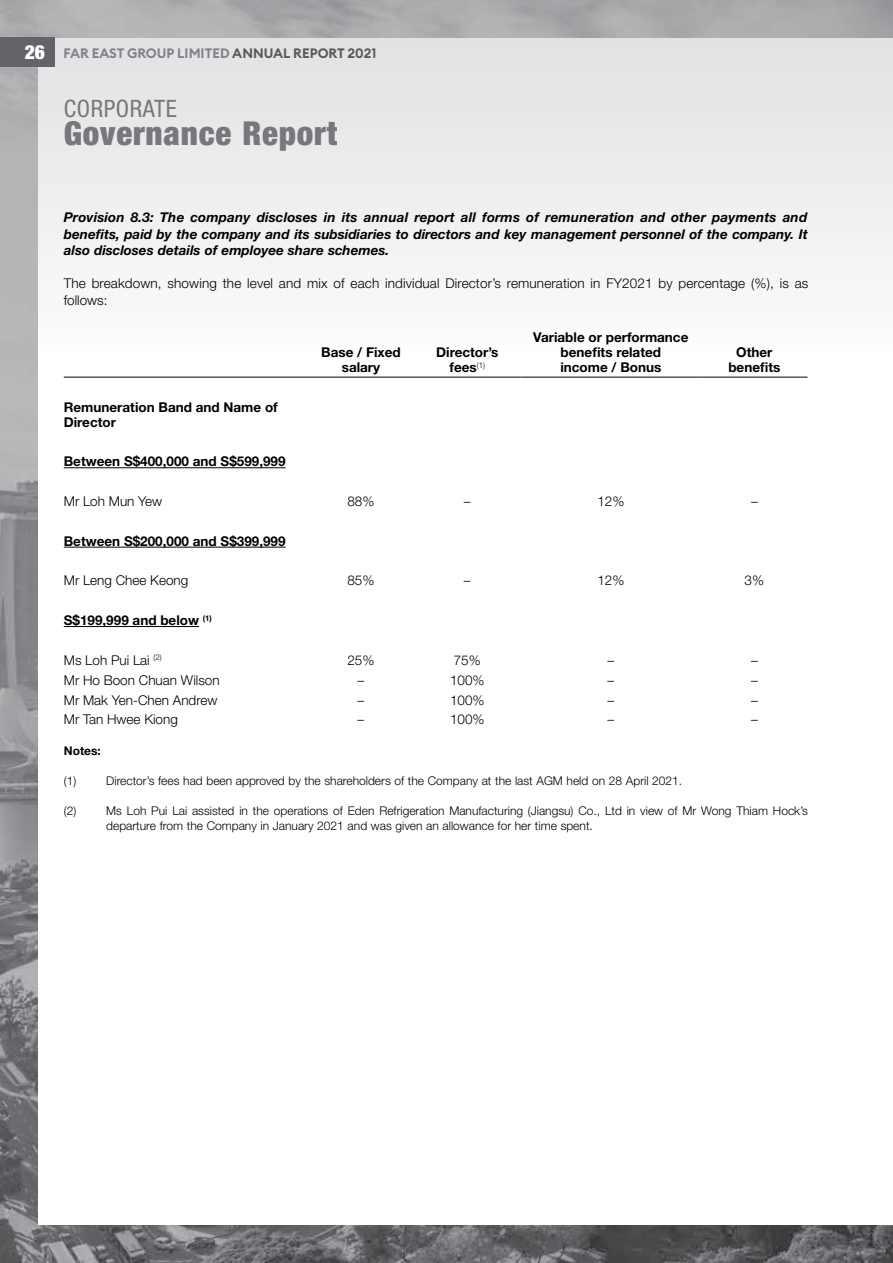
<style>
.page{position:relative;width:893px;height:1263px;background:#fff}
.page>*{position:absolute;margin:0;border:0;box-sizing:border-box;transform-origin:0 0}
.t1{font:900 condensed 33px "Helvetica Neue LT Std";letter-spacing:.025em;color:#77787b}
.t2{font:condensed 24px "Helvetica Neue LT Std";letter-spacing:.025em;color:#77787b}
.t3{font:900 condensed 19.5px "Helvetica Neue LT Std";color:#fff}
.t4{font:300 13.5px/16.5px "Helvetica Neue LT Std";color:#000}
.t5{font:italic 700 13.5px/16.5px "Helvetica Neue LT Std";color:#000;text-align:justify}
.t6{font:700 13.5px/15px "Helvetica Neue LT Std";color:#000;text-align:center}
.t7{font:600 13.5px "Euclid Circular B";color:#808285}
.t8{font:300 12px/15px "Helvetica Neue LT Std";color:#000}
.t9{font:700 12px "Helvetica Neue LT Std";color:#000}
.s1{color:#58595b}
</style>
<div class="page">
<img style="left:0;top:0;width:893px;height:1263px">
<div style="left:38px;top:38px;width:855px;height:1187px;background:linear-gradient(to bottom,#eff0f1,#fff)"></div>
<div style="left:0;top:38px;width:55px;height:29px;background:#636467"></div>
<hr style="left:64px;top:377px;width:244px;height:1px;background:#000">
<hr style="left:308px;top:377px;width:106px;height:1px;background:#000">
<hr style="left:414px;top:377px;width:106px;height:1px;background:#000">
<hr style="left:520px;top:377px;width:181px;height:1px;background:#000">
<hr style="left:701px;top:377px;width:106px;height:1px;background:#000">
<hr style="left:64px;top:467px;width:222px;height:1px;background:#000">
<hr style="left:64px;top:547px;width:222px;height:1px;background:#000">
<hr style="left:64px;top:626px;width:135px;height:1px;background:#000">
<h3 class="t3" style="left:25px;top:40px;width:22px">26</h3>
<p class="t7" style="left:63px;top:44px;width:314px">FAR EAST GROUP LIMITED <span class="s1">ANNUAL REPORT 2021</span></p>
<h2 class="t2" style="left:64px;top:95px;width:115px">CORPORATE</h2>
<h1 class="t1" style="left:64px;top:112px;width:275px">Governance Report</h1>
<p class="t5" style="left:64px;top:209px;width:746px">Provision 8.3: The company discloses in its annual report all forms of remuneration and other payments and benefits, paid by the company and its subsidiaries to directors and key management personnel of the company. It also discloses details of employee share schemes.</p>
<p class="t4" style="left:64px;top:275px;width:746px">The breakdown, showing the level and mix of each individual Director’s remuneration in FY2021 by percentage (%), is as follows:</p>
<p class="t6" style="left:321px;top:344px;width:81px">Base / Fixed salary</p>
<p class="t6" style="left:436px;top:344px;width:64px">Director’s fees<sup>(1)</sup></p>
<p class="t6" style="left:533px;top:329px;width:157px">Variable or performance benefits related<br>income / Bonus</p>
<p class="t6" style="left:728px;top:344px;width:54px">Other benefits</p>
<p class="t6" style="left:64px;top:399px;width:215px;text-align:left">Remuneration Band and Name of<br>Director</p>
<p class="t6" style="left:64px;top:454px;width:223px">Between S$400,000 and S$599,999</p>
<p class="t4" style="left:64px;top:493px;width:100px">Mr Loh Mun Yew</p>
<p class="t4" style="left:347px;top:493px;width:29px">88%</p>
<p class="t4" style="left:464px;top:493px;width:8px">–</p>
<p class="t4" style="left:597px;top:493px;width:29px">12%</p>
<p class="t4" style="left:751px;top:493px;width:8px">–</p>
<p class="t6" style="left:64px;top:533px;width:223px">Between S$200,000 and S$399,999</p>
<p class="t4" style="left:64px;top:572px;width:126px">Mr Leng Chee Keong</p>
<p class="t4" style="left:347px;top:572px;width:29px">85%</p>
<p class="t4" style="left:464px;top:572px;width:8px">–</p>
<p class="t4" style="left:597px;top:572px;width:29px">12%</p>
<p class="t4" style="left:745px;top:572px;width:21px">3%</p>
<p class="t6" style="left:64px;top:612px;width:150px">S$199,999 and below <sup>(1)</sup></p>
<p class="t4" style="left:64px;top:651px;width:99px">Ms Loh Pui Lai <sup>(2)</sup></p>
<p class="t4" style="left:347px;top:651px;width:29px">25%</p>
<p class="t4" style="left:454px;top:651px;width:29px">75%</p>
<p class="t4" style="left:607px;top:651px;width:8px">–</p>
<p class="t4" style="left:751px;top:651px;width:8px">–</p>
<p class="t4" style="left:64px;top:671px;width:157px">Mr Ho Boon Chuan Wilson</p>
<p class="t4" style="left:358px;top:671px;width:8px">–</p>
<p class="t4" style="left:450px;top:671px;width:36px">100%</p>
<p class="t4" style="left:607px;top:671px;width:8px">–</p>
<p class="t4" style="left:751px;top:671px;width:8px">–</p>
<p class="t4" style="left:64px;top:691px;width:155px">Mr Mak Yen-Chen Andrew</p>
<p class="t4" style="left:358px;top:691px;width:8px">–</p>
<p class="t4" style="left:450px;top:691px;width:36px">100%</p>
<p class="t4" style="left:607px;top:691px;width:8px">–</p>
<p class="t4" style="left:751px;top:691px;width:8px">–</p>
<p class="t4" style="left:64px;top:711px;width:116px">Mr Tan Hwee Kiong</p>
<p class="t4" style="left:358px;top:711px;width:8px">–</p>
<p class="t4" style="left:450px;top:711px;width:36px">100%</p>
<p class="t4" style="left:607px;top:711px;width:8px">–</p>
<p class="t4" style="left:751px;top:711px;width:8px">–</p>
<p class="t9" style="left:64px;top:743px;width:39px">Notes:</p>
<p class="t8" style="left:64px;top:773px;width:14px">(1)</p>
<p class="t8" style="left:106px;top:773px;width:577px">Director’s fees had been approved by the shareholders of the Company at the last AGM held on 28 April 2021.</p>
<p class="t8" style="left:64px;top:803px;width:14px">(2)</p>
<p class="t8" style="left:106px;top:803px;width:703px">Ms Loh Pui Lai assisted in the operations of Eden Refrigeration Manufacturing (Jiangsu) Co., Ltd in view of Mr Wong Thiam Hock’s departure from the Company in January 2021 and was given an allowance for her time spent.</p>
</div>
